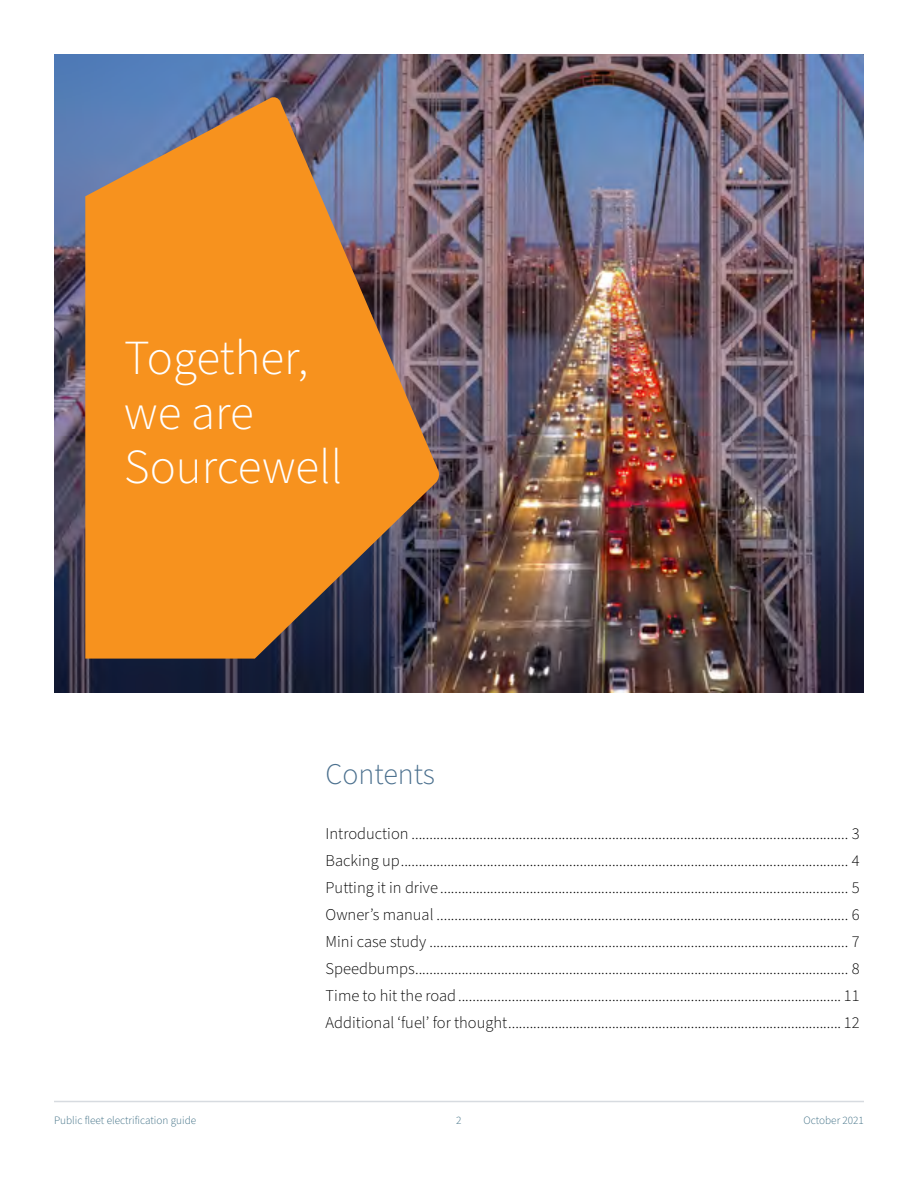
<style>
.page{position:relative;width:918px;height:1188px;background:#fff}
.page>*{position:absolute;margin:0;border:0;box-sizing:border-box;transform-origin:0 0}
.t1{font:300 49.05px/54.4px "Source Sans Pro";color:#fff}
.t2{font:300 30px "Source Sans Pro";color:#4b708e}
.t3{font:300 16.5px/27px "Source Sans Pro";color:#000;text-align:justify}
.t4{font:300 11.25px "Source Sans Pro";color:#3a6b81}
</style>
<div class="page">
<hr style="left:54px;top:1101px;width:810px;height:1px;background:#d7dbe0">
<img style="left:54px;top:54px;width:810px;height:638px">
<svg style="left:85px;top:96px;width:355px;height:563px;background:#ca8237"></svg>
<h1 class="t1" style="left:124px;top:332px;width:219px">Together, we are<br>Sourcewell</h1>
<h2 class="t2" style="left:326px;top:754px;width:111px">Contents</h2>
<p class="t3" style="left:326px;top:821px;width:536px">Introduction .......................................................................................................................... 3<br>Backing up............................................................................................................................. 4<br>Putting it in drive .................................................................................................................. 5<br>Owner’s manual ................................................................................................................... 6<br>Mini case study ..................................................................................................................... 7<br>Speedbumps......................................................................................................................... 8<br>Time to hit the road........................................................................................................... 11<br>Additional ‘fuel’ for thought............................................................................................. 12</p>
<p class="t4" style="left:54px;top:1113px;width:144px">Public fleet electrification guide</p>
<p class="t4" style="left:456px;top:1113px;width:7px">2</p>
<p class="t4" style="left:804px;top:1113px;width:62px">October 2021</p>
</div>
